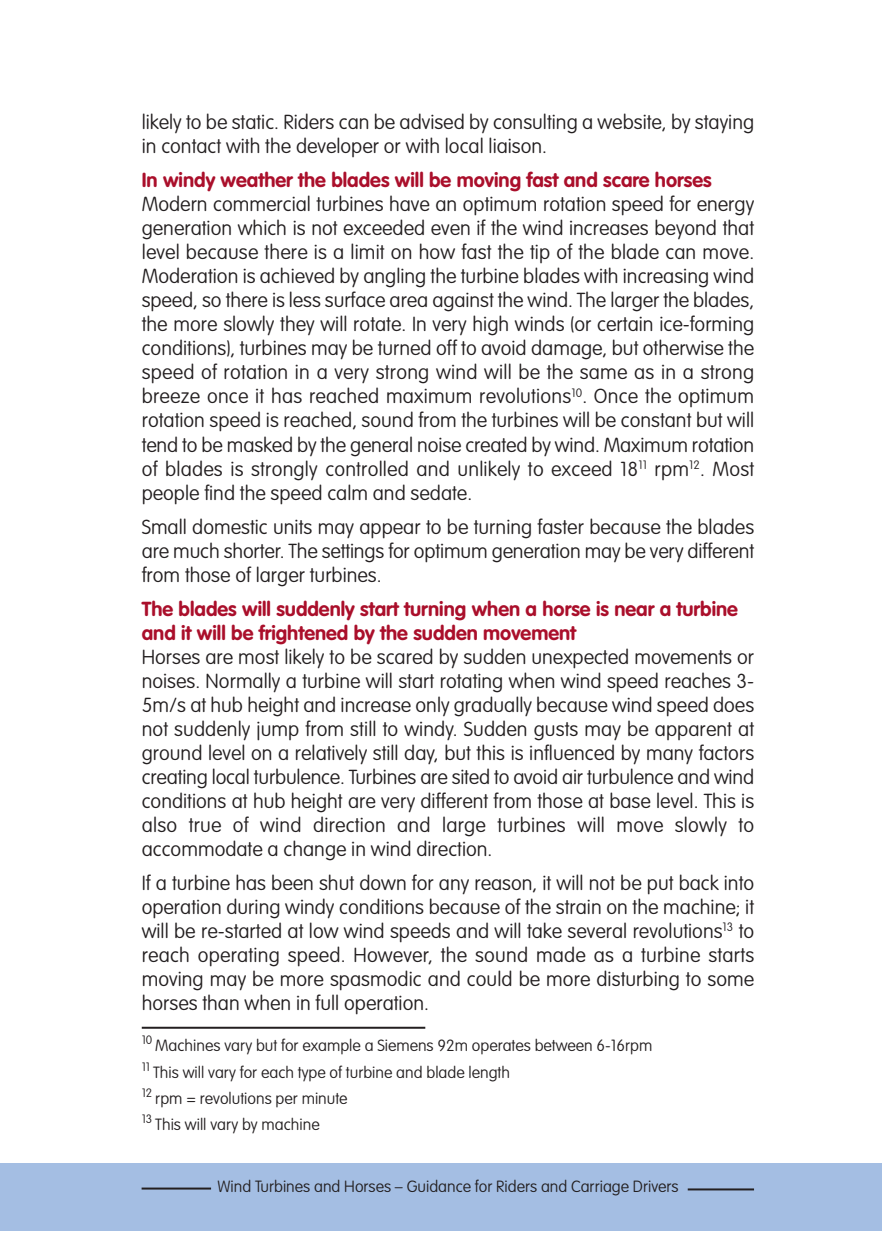
<style>
.page{position:relative;width:896px;height:1248px;background:#fff}
.page>*{position:absolute;margin:0;border:0;box-sizing:border-box;transform-origin:0 0}
.t1{font:100 20px/24px "VAG Rounded LT";color:#231f20;text-align:justify}
.t2{font:700 20px/24px "VAG Rounded LT";color:#aa0f2b}
.t3{font:100 16px/26.2px "VAG Rounded LT";color:#231f20}
</style>
<div class="page">
<hr style="left:142px;top:1026px;width:283px;height:2px;background:#231f20">
<div style="left:0;top:1163px;width:882px;height:67px;background:#a4bee3"></div>
<hr style="left:142px;top:1187px;width:69px;height:2px;background:#231f20">
<hr style="left:688px;top:1188px;width:66px;height:2px;background:#231f20">
<p class="t1" style="left:142px;top:110px;width:614px">likely to be static. Riders can be advised by consulting a website, by staying in contact with the developer or with local liaison.</p>
<p class="t2" style="left:142px;top:168px;width:571px">In windy weather the blades will be moving fast and scare horses</p>
<p class="t1" style="left:142px;top:193px;width:614px">Modern commercial turbines have an optimum rotation speed for energy generation which is not exceeded even if the wind increases beyond that level because there is a limit on how fast the tip of the blade can move.<br>Moderation is achieved by angling the turbine blades with increasing wind speed, so there is less surface area against the wind. The larger the blades, the more slowly they will rotate. In very high winds (or certain ice-forming conditions), turbines may be turned off to avoid damage, but otherwise the speed of rotation in a very strong wind will be the same as in a strong breeze once it has reached maximum revolutions<sup>10</sup>. Once the optimum rotation speed is reached, sound from the turbines will be constant but will tend to be masked by the general noise created by wind. Maximum rotation of blades is strongly controlled and unlikely to exceed 18<sup>11</sup> rpm<sup>12</sup>. Most people find the speed calm and sedate.</p>
<p class="t1" style="left:142px;top:515px;width:614px">Small domestic units may appear to be turning faster because the blades are much shorter. The settings for optimum generation may be very different from those of larger turbines.</p>
<p class="t2" style="left:142px;top:597px;width:598px">The blades will suddenly start turning when a horse is near a turbine and it will be frightened by the sudden movement</p>
<p class="t1" style="left:142px;top:645px;width:614px">Horses are most likely to be scared by sudden unexpected movements or noises. Normally a turbine will start rotating when wind speed reaches 3- 5m/s at hub height and increase only gradually because wind speed does not suddenly jump from still to windy. Sudden gusts may be apparent at ground level on a relatively still day, but this is influenced by many factors creating local turbulence. Turbines are sited to avoid air turbulence and wind conditions at hub height are very different from those at base level. This is also true of wind direction and large turbines will move slowly to accommodate a change in wind direction.</p>
<p class="t1" style="left:142px;top:871px;width:614px">If a turbine has been shut down for any reason, it will not be put back into operation during windy conditions because of the strain on the machine; it will be re-started at low wind speeds and will take several revolutions<sup>13</sup> to reach operating speed. However, the sound made as a turbine starts moving may be more spasmodic and could be more disturbing to some horses than when in full operation.</p>
<p class="t3" style="left:142px;top:1032px;width:512px"><sup>10</sup> Machines vary but for example a Siemens 92m operates between 6-16rpm <sup>11</sup> This will vary for each type of turbine and blade length<br><sup>12</sup> rpm = revolutions per minute<br><sup>13</sup> This will vary by machine</p>
<p class="t3" style="left:217px;top:1174px;width:462px">Wind Turbines and Horses – Guidance for Riders and Carriage Drivers</p>
</div>
